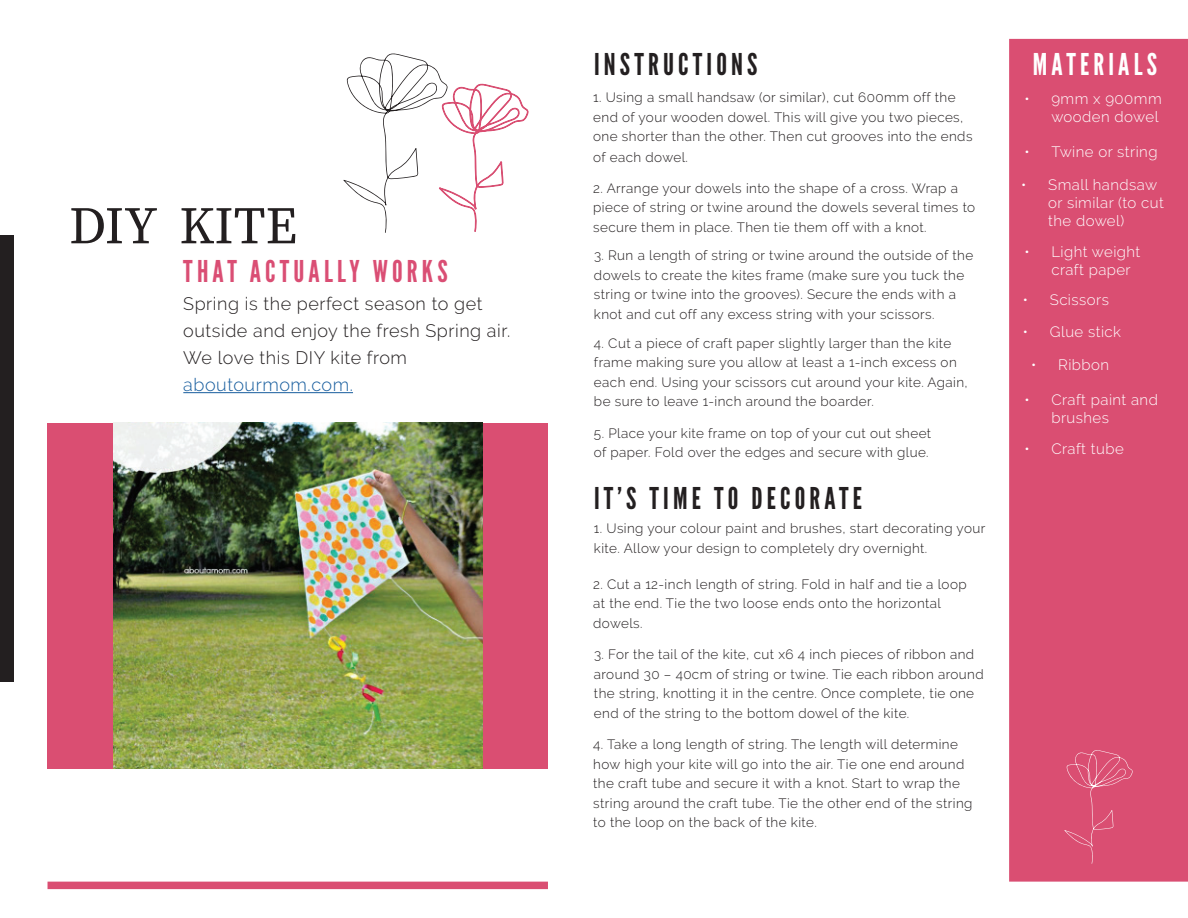
<style>
.page{position:relative;width:1188px;height:918px;background:#fff}
.page>*{position:absolute;margin:0;border:0;box-sizing:border-box;transform-origin:0 0}
.t1{font:52.5px "Source Serif Pro";color:#231f20}
.t2{font:30px "League Gothic";letter-spacing:.14em;color:#231f20}
.t3{font:30px "League Gothic";letter-spacing:.14em;color:#da4e74}
.t4{font:30px "League Gothic";letter-spacing:.14em;color:#fff}
.t5{font:300 18px/27px "Raleway";letter-spacing:.03em;color:#231f20}
.t6{font:300 18px "Raleway";letter-spacing:.03em;color:#175d9e}
.t7{font:300 15px/18px "Raleway";letter-spacing:.03em;color:#fff}
.t8{font:300 13.5px/19.5px "Raleway";letter-spacing:.03em;color:#231f20}
</style>
<div class="page">
<div style="left:48px;top:882px;width:500px;height:7px;background:#da4e72"></div>
<div style="left:0;top:236px;width:14px;height:446px;background:#231f20"></div>
<div style="left:1011px;top:41px;width:175px;height:838px;background:#da4e72"></div>
<div style="left:1009px;top:39px;width:179px;height:843px;border:4px solid #da4e72"></div>
<div style="left:48px;top:423px;width:500px;height:345px;background:#da4e72"></div>
<hr style="left:183px;top:392px;width:170px;height:1px;background:#175d9e">
<img style="left:113px;top:423px;width:369px;height:345px">
<svg style="left:343px;top:53px;width:186px;height:180px"></svg>
<svg style="left:1064px;top:750px;width:69px;height:114px"></svg>
<h1 class="t1" style="left:69px;top:191px;width:230px">DIY KITE</h1>
<h2 class="t3" style="left:183px;top:253px;width:266px">THAT ACTUALLY WORKS</h2>
<h3 class="t5" style="left:183px;top:290px;width:329px">Spring is the perfect season to get outside and enjoy the fresh Spring air.<br>We love this DIY kite from</h3>
<h3 class="t6" style="left:183px;top:374px;width:171px">aboutourmom.com.</h3>
<h2 class="t2" style="left:594px;top:47px;width:165px">INSTRUCTIONS</h2>
<p class="t8" style="left:593px;top:88px;width:381px">1. Using a small handsaw (or similar), cut 600mm off the end of your wooden dowel. This will give you two pieces, one shorter than the other. Then cut grooves into the ends</p>
<p class="t8" style="left:593px;top:148px;width:96px">of each dowel.</p>
<p class="t8" style="left:593px;top:178px;width:384px">2. Arrange your dowels into the shape of a cross. Wrap a piece of string or twine around the dowels several times to secure them in place. Then tie them off with a knot.</p>
<p class="t8" style="left:594px;top:246px;width:381px">3. Run a length of string or twine around the outside of the dowels to create the kites frame (make sure you tuck the string or twine into the grooves). Secure the ends with a knot and cut off any excess string with your scissors.</p>
<p class="t8" style="left:594px;top:333px;width:375px">4. Cut a piece of craft paper slightly larger than the kite frame making sure you allow at least a 1-inch excess on each end. Using your scissors cut around your kite. Again, be sure to leave 1-inch around the boarder.</p>
<p class="t8" style="left:594px;top:423px;width:339px">5. Place your kite frame on top of your cut out sheet of paper. Fold over the edges and secure with glue.</p>
<h2 class="t2" style="left:594px;top:480px;width:270px">IT’S TIME TO DECORATE</h2>
<p class="t8" style="left:594px;top:519px;width:393px">1. Using your colour paint and brushes, start decorating your kite. Allow your design to completely dry overnight.</p>
<p class="t8" style="left:593px;top:574px;width:375px">2. Cut a 12-inch length of string. Fold in half and tie a loop at the end. Tie the two loose ends onto the horizontal dowels.</p>
<p class="t8" style="left:594px;top:645px;width:391px">3. For the tail of the kite, cut x6 4 inch pieces of ribbon and around 30 – 40cm of string or twine. Tie each ribbon around the string, knotting it in the centre. Once complete, tie one end of the string to the bottom dowel of the kite.</p>
<p class="t8" style="left:593px;top:735px;width:381px">4. Take a long length of string. The length will determine how high your kite will go into the air. Tie one end around the craft tube and secure it with a knot. Start to wrap the string around the craft tube. Tie the other end of the string to the loop on the back of the kite.</p>
<h2 class="t4" style="left:1033px;top:47px;width:126px">MATERIALS</h2>
<p class="t7" style="left:1024px;top:89px;width:139px;text-align:right">• 9mm x 900mm wooden dowel</p>
<p class="t7" style="left:1024px;top:143px;width:135px">• Twine or string</p>
<p class="t7" style="left:1048px;top:176px;width:117px;text-indent:-27px">• Small handsaw or similar (to cut the dowel)</p>
<p class="t7" style="left:1051px;top:243px;width:90px;text-indent:-27px">• Light weight craft paper</p>
<p class="t7" style="left:1023px;top:291px;width:88px">• Scissors</p>
<p class="t7" style="left:1023px;top:323px;width:100px">• Glue stick</p>
<p class="t7" style="left:1031px;top:356px;width:79px">• Ribbon</p>
<p class="t7" style="left:1051px;top:391px;width:108px;text-indent:-27px">• Craft paint and brushes</p>
<p class="t7" style="left:1024px;top:440px;width:101px">• Craft tube</p>
</div>
